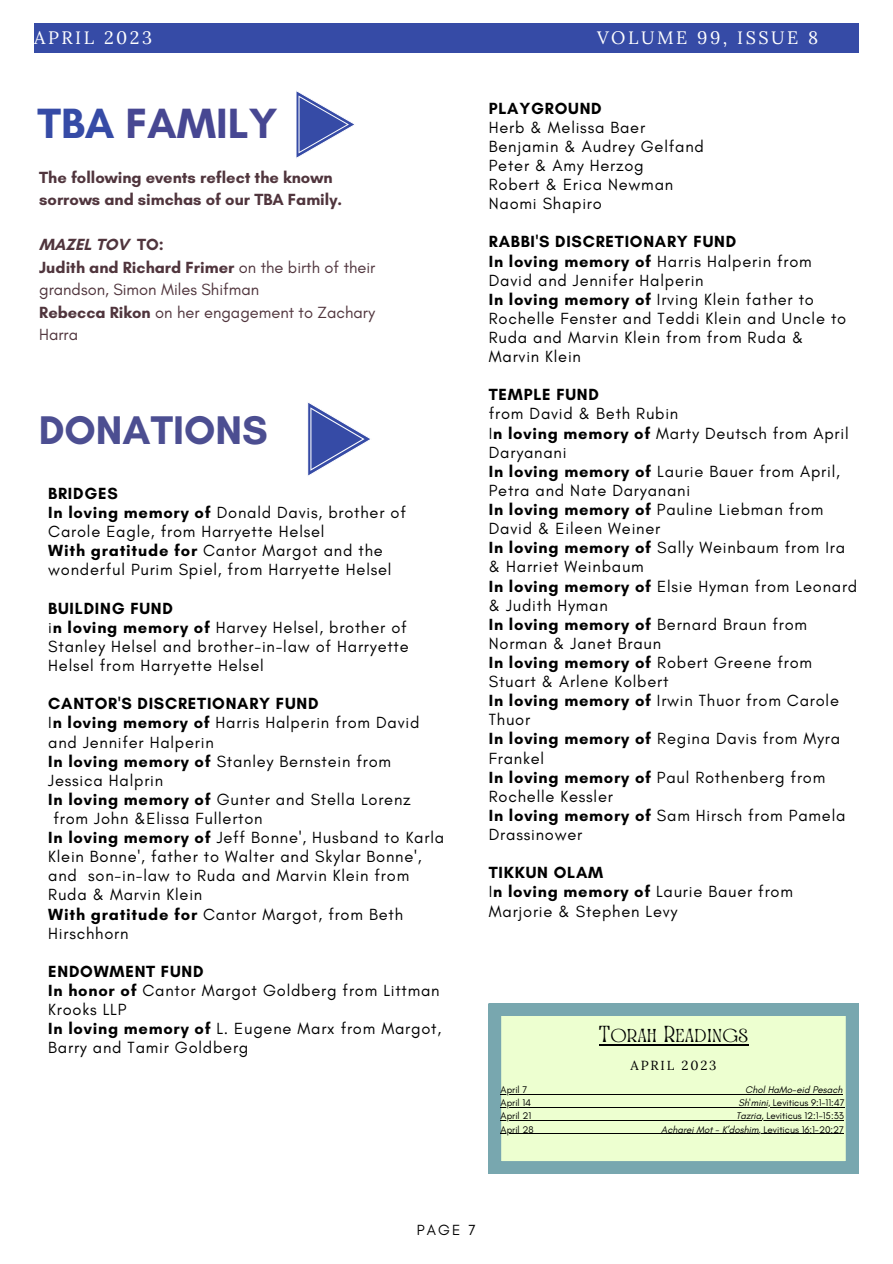
<style>
.page{position:relative;width:893px;height:1264px;background:#fff}
.page>*{position:absolute;margin:0;border:0;box-sizing:border-box;transform-origin:0 0}
.t1{font:700 43.05px "Glacial Indifference";color:#474792}
.t2{font:700 40.65px "Glacial Indifference";color:#4c4e91}
.t3{font:18px "Lora";letter-spacing:.14em;color:#fff}
.t4{font:16.5px/19px "Glacial Indifference";letter-spacing:.045em;color:#000}
.t5{font:16.5px/22.5px "Glacial Indifference";color:#50353d}
.t6{font:700 16.5px/22.5px "Glacial Indifference";color:#50353d}
.t7{font:700 16.5px "Glacial Indifference";letter-spacing:.045em;color:#000}
.t8{font:15px "Glacial Indifference";color:#000}
.t9{font:13.05px "Lora";letter-spacing:.14em;color:#000}
.t10{font:9.9px "Glacial Indifference";color:#000}
.t11{font:italic 9.9px "Glacial Indifference";color:#000}
.s1{color:#364ba6}
.s2{font-weight:700}
.s3{font-style:italic}
</style>
<div class="page">
<svg style="left:296px;top:91px;width:58px;height:67px"></svg>
<svg style="left:308px;top:403px;width:62px;height:73px"></svg>
<div style="left:34px;top:23px;width:824px;height:30px;background:#364ba6"></div>
<svg style="left:489px;top:1003px;width:369px;height:170px"></svg>
<svg style="left:500px;top:1093px;width:27px;height:1px"></svg>
<hr style="left:527px;top:1093px;width:215px;height:1px;background:#000">
<hr style="left:745px;top:1093px;width:97px;height:1px;background:#000">
<hr style="left:500px;top:1107px;width:31px;height:1px;background:#000">
<svg style="left:531px;top:1107px;width:16px;height:1px"></svg>
<hr style="left:547px;top:1107px;width:191px;height:1px;background:#000">
<hr style="left:738px;top:1107px;width:34px;height:1px;background:#000">
<hr style="left:772px;top:1107px;width:72px;height:1px;background:#000">
<hr style="left:500px;top:1120px;width:31px;height:1px;background:#000">
<hr style="left:531px;top:1120px;width:199px;height:1px;background:#000">
<svg style="left:730px;top:1120px;width:31px;height:1px"></svg>
<hr style="left:761px;top:1120px;width:82px;height:1px;background:#000">
<hr style="left:500px;top:1133px;width:33px;height:1px;background:#000">
<hr style="left:533px;top:1133px;width:128px;height:1px;background:#000">
<hr style="left:661px;top:1133px;width:97px;height:1px;background:#000">
<hr style="left:758px;top:1133px;width:86px;height:1px;background:#000">
<hr style="left:599px;top:1043px;width:149px;height:2px;background:#000">
<svg style="left:599px;top:1025px;width:57px;height:17px"></svg>
<svg style="left:664px;top:1025px;width:83px;height:17px"></svg>
<p class="t3" style="left:34px;top:25px;width:119px">APRIL 2023</p>
<p class="t3" style="left:597px;top:25px;width:223px">VOLUME 99, ISSUE 8</p>
<h1 class="t1" style="left:38px;top:98px;width:241px"><span class="s1">TBA</span> FAMILY</h1>
<p class="t6" style="left:39px;top:166px;width:304px">The following events reflect the known sorrows and simchas of our TBA Family.</p>
<p class="t5" style="left:39px;top:233px;width:337px"><span class="s2">MAZEL TOV TO:<br>Judith and Richard Frimer</span> on the birth of their grandson, Simon Miles Shifman<br><span class="s2">Rebecca Rikon</span> on her engagement to Zachary<br>Harra</p>
<h2 class="t2" style="left:39px;top:405px;width:230px">DONATIONS</h2>
<p class="t4" style="left:48px;top:483px;width:359px"><span class="s2">BRIDGES<br>In loving memory of</span> Donald Davis, brother of Carole Eagle, from Harryette Helsel<br><span class="s2">With gratitude for</span> Cantor Margot and the wonderful Purim Spiel, from Harryette Helsel</p>
<p class="t4" style="left:48px;top:598px;width:362px"><span class="s2">BUILDING FUND<br></span>i<span class="s2">n loving memory of</span> Harvey Helsel, brother of Stanley Helsel and brother-in-law of Harryette Helsel from Harryette Helsel</p>
<p class="t7" style="left:48px;top:693px;width:272px">CANTOR'S DISCRETIONARY FUND</p>
<p class="t4" style="left:48px;top:713px;width:372px">I<span class="s2">n loving memory of</span> Harris Halperin from David</p>
<p class="t4" style="left:48px;top:732px;width:167px">and Jennifer Halperin</p>
<p class="t4" style="left:48px;top:751px;width:344px"><span class="s2">In loving memory of</span> Stanley Bernstein from</p>
<p class="t4" style="left:48px;top:770px;width:116px">Jessica Halprin</p>
<p class="t4" style="left:48px;top:789px;width:364px"><span class="s2">In loving memory of</span> Gunter and Stella Lorenz</p>
<p class="t4" style="left:53px;top:808px;width:211px">from John &amp;Elissa Fullerton</p>
<p class="t4" style="left:48px;top:827px;width:397px"><span class="s2">In loving memory of</span> Jeff Bonne', Husband to Karla</p>
<p class="t4" style="left:48px;top:847px;width:375px">Klein Bonne', father to Walter and Skylar Bonne',</p>
<p class="t4" style="left:48px;top:866px;width:362px">and son-in-law to Ruda and Marvin Klein from</p>
<p class="t4" style="left:48px;top:885px;width:155px">Ruda &amp; Marvin Klein</p>
<p class="t4" style="left:48px;top:904px;width:356px"><span class="s2">With gratitude for</span> Cantor Margot, from Beth</p>
<p class="t4" style="left:48px;top:923px;width:82px">Hirschhorn</p>
<p class="t4" style="left:48px;top:961px;width:394px"><span class="s2">ENDOWMENT FUND<br>In honor of</span> Cantor Margot Goldberg from Littman<br>Krooks LLP<br><span class="s2">In loving memory of</span> L. Eugene Marx from Margot,<br>Barry and Tamir Goldberg</p>
<p class="t7" style="left:489px;top:98px;width:114px">PLAYGROUND</p>
<p class="t4" style="left:489px;top:117px;width:216px">Herb &amp; Melissa Baer<br>Benjamin &amp; Audrey Gelfand<br>Peter &amp; Amy Herzog<br>Robert &amp; Erica Newman<br>Naomi Shapiro</p>
<p class="t4" style="left:489px;top:232px;width:359px"><span class="s2">RABBI'S DISCRETIONARY FUND<br>In loving memory of</span> Harris Halperin from David and Jennifer Halperin<br><span class="s2">In loving memory of</span> Irving Klein father to Rochelle Fenster and Teddi Klein and Uncle to Ruda and Marvin Klein from from Ruda &amp; Marvin Klein</p>
<p class="t7" style="left:489px;top:384px;width:112px">TEMPLE FUND</p>
<p class="t4" style="left:489px;top:404px;width:370px">from David &amp; Beth Rubin<br>I<span class="s2">n loving memory of</span> Marty Deutsch from April<br>Daryanani<br><span class="s2">In loving memory of</span> Laurie Bauer from April,<br>Petra and Nate Daryanani<br><span class="s2">In loving memory of</span> Pauline Liebman from<br>David &amp; Eileen Weiner<br><span class="s2">In loving memory of</span> Sally Weinbaum from Ira &amp; Harriet Weinbaum<br><span class="s2">In loving memory of</span> Elsie Hyman from Leonard &amp; Judith Hyman<br><span class="s2">In loving memory of</span> Bernard Braun from<br>Norman &amp; Janet Braun<br><span class="s2">In loving memory of</span> Robert Greene from<br>Stuart &amp; Arlene Kolbert<br><span class="s2">In loving memory of</span> Irwin Thuor from Carole<br>Thuor<br><span class="s2">In loving memory of</span> Regina Davis from Myra<br>Frankel<br><span class="s2">In loving memory of</span> Paul Rothenberg from<br>Rochelle Kessler<br><span class="s2">In loving memory of</span> Sam Hirsch from Pamela<br>Drassinower</p>
<p class="t4" style="left:489px;top:863px;width:305px"><span class="s2">TIKKUN OLAM<br></span>I<span class="s2">n loving memory of</span> Laurie Bauer from<br>Marjorie &amp; Stephen Levy</p>
<p class="t9" style="left:630px;top:1056px;width:87px">APRIL 2023</p>
<p class="t10" style="left:500px;top:1083px;width:28px">April 7</p>
<p class="t11" style="left:745px;top:1083px;width:99px">Chol HaMo-eid Pesach</p>
<p class="t10" style="left:500px;top:1096px;width:32px">April 14</p>
<p class="t10" style="left:738px;top:1096px;width:107px"><span class="s3">Sh'mini,</span> Leviticus 9:1-11:47</p>
<p class="t10" style="left:500px;top:1109px;width:32px">April 21</p>
<p class="t10" style="left:736px;top:1109px;width:109px"><span class="s3">Tazria</span>, Leviticus 12:1-15:33</p>
<p class="t10" style="left:500px;top:1123px;width:35px">April 28</p>
<p class="t10" style="left:661px;top:1123px;width:184px"><span class="s3">Acharei Mot - K’doshim</span>, Leviticus 16:1-20:27</p>
<p class="t8" style="left:416px;top:1220px;width:61px">PAGE 7</p>
</div>
